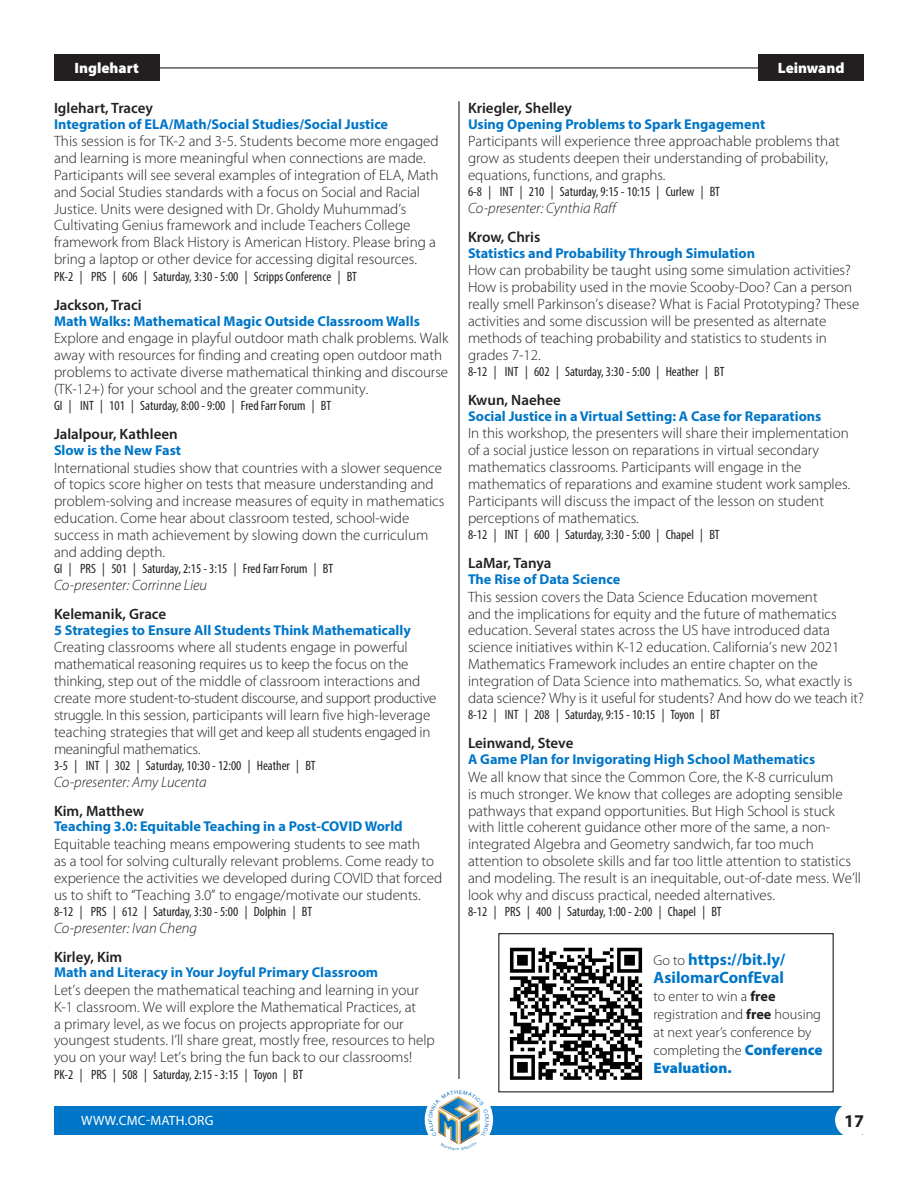
<style>
.page{position:relative;width:918px;height:1188px;background:#fff}
.page>*{position:absolute;margin:0;border:0;box-sizing:border-box;transform-origin:0 0}
.t1{font:700 18px "Myriad Pro";color:#231f20}
.t2{font:700 16.5px/18px "Myriad Pro";color:#0076c8}
.AlphaSec__Session_De{font:300 15px/16.8px "Myriad Pro";color:#231f20}
.AlphaSec__Speaker_Ti{font:600 15px "Myriad Pro";color:#231f20}
.AlphaSec__CoPresente{font:italic 300 15px "Myriad Pro";color:#231f20}
.Speaker_page_header{font:900 15px "Myriad Pro";color:#fff}
.t3{font:900 15px "Myriad Pro";color:#0076c8}
.AlphaSec__Topic{font:700 14.25px "Myriad Pro";color:#0076c8}
.t4{font:300 14.25px/18px "Myriad Pro";color:#231f20}
.AlphaSec__GrdLvl_Ses{font:condensed 13.5px "Myriad Pro";color:#231f20}
.AlphaSec__Session_De-2{font:condensed 13.5px "Myriad Pro";color:#231f20}
.t5{font:13.5px "Myriad Pro";letter-spacing:.02em;color:#fff}
.t6{font:4.95px "Helvetica";color:#1074bc;scale:1.1 1}
.s1{font-weight:300;font-size:14.25px;color:#231f20}
.s2{font-weight:700}
.s3{font-weight:900;font-size:15px;color:#0076c8}
</style>
<div class="page">
<div style="left:54px;top:1106px;width:808px;height:28px;background:#0076c8"></div>
<div style="left:835px;top:1103px;width:35px;height:35px;background:#fff;border-radius:50%"></div>
<div style="left:425px;top:1085px;width:68px;height:69px;background:#fff;border-radius:50%"></div>
<hr style="left:458px;top:101px;width:2px;height:978px;background:#231f20">
<hr style="left:54px;top:67px;width:810px;height:2px;background:#231f20">
<div style="left:54px;top:54px;width:105px;height:27px;background:#231f20"></div>
<div style="left:759px;top:54px;width:105px;height:27px;background:#231f20"></div>
<div style="left:498px;top:933px;width:336px;height:159px;border:1px solid #231f20"></div>
<img style="left:509px;top:947px;width:134px;height:133px">
<svg style="left:428px;top:1096px;width:52px;height:49px"></svg>
<p class="Speaker_page_header" style="left:75px;top:59px;width:66px">Inglehart</p>
<p class="Speaker_page_header" style="left:778px;top:59px;width:68px">Leinwand</p>
<p class="AlphaSec__Speaker_Ti" style="left:54px;top:98px;width:100px">Iglehart, Tracey</p>
<p class="AlphaSec__Topic" style="left:54px;top:114px;width:336px">Integration of ELA/Math/Social Studies/Social Justice</p>
<p class="AlphaSec__Session_De" style="left:54px;top:133px;width:386px">This session is for TK-2 and 3-5. Students become more engaged and learning is more meaningful when connections are made.<br>Participants will see several examples of integration of ELA, Math and Social Studies standards with a focus on Social and Racial Justice. Units were designed with Dr. Gholdy Muhummad’s Cultivating Genius framework and include Teachers College framework from Black History is American History. Please bring a bring a laptop or other device for accessing digital resources.</p>
<p class="AlphaSec__GrdLvl_Ses" style="left:54px;top:268px;width:305px">PK-2 | PRS | 606 | Saturday, 3:30 - 5:00 | Scripps Conference | BT</p>
<p class="AlphaSec__Speaker_Ti" style="left:54px;top:295px;width:89px">Jackson, Traci</p>
<p class="AlphaSec__Topic" style="left:54px;top:311px;width:367px">Math Walks: Mathematical Magic Outside Classroom Walls</p>
<p class="AlphaSec__Session_De" style="left:54px;top:330px;width:396px">Explore and engage in playful outdoor math chalk problems. Walk away with resources for finding and creating open outdoor math problems to activate diverse mathematical thinking and discourse (TK-12+) for your school and the greater community.</p>
<p class="AlphaSec__GrdLvl_Ses" style="left:54px;top:398px;width:279px">GI | INT | 101 | Saturday, 8:00 - 9:00 | Fred Farr Forum | BT</p>
<p class="AlphaSec__Speaker_Ti" style="left:54px;top:425px;width:125px">Jalalpour, Kathleen</p>
<p class="AlphaSec__Topic" style="left:54px;top:441px;width:129px">Slow is the New Fast</p>
<p class="AlphaSec__Session_De" style="left:54px;top:459px;width:392px">International studies show that countries with a slower sequence of topics score higher on tests that measure understanding and problem-solving and increase measures of equity in mathematics education. Come hear about classroom tested, school-wide success in math achievement by slowing down the curriculum and adding depth.</p>
<p class="AlphaSec__GrdLvl_Ses" style="left:54px;top:561px;width:281px">GI | PRS | 501 | Saturday, 2:15 - 3:15 | Fred Farr Forum | BT</p>
<p class="AlphaSec__CoPresente" style="left:54px;top:577px;width:155px">Co-presenter: Corrinne Lieu</p>
<p class="AlphaSec__Speaker_Ti" style="left:54px;top:604px;width:114px">Kelemanik, Grace</p>
<p class="AlphaSec__Topic" style="left:54px;top:621px;width:358px">5 Strategies to Ensure All Students Think Mathematically</p>
<p class="AlphaSec__Session_De" style="left:54px;top:639px;width:384px">Creating classrooms where all students engage in powerful mathematical reasoning requires us to keep the focus on the thinking, step out of the middle of classroom interactions and create more student-to-student discourse, and support productive struggle. In this session, participants will learn five high-leverage teaching strategies that will get and keep all students engaged in meaningful mathematics.</p>
<p class="AlphaSec__GrdLvl_Ses" style="left:54px;top:757px;width:263px">3-5 | INT | 302 | Saturday, 10:30 - 12:00 | Heather | BT</p>
<p class="AlphaSec__CoPresente" style="left:54px;top:774px;width:154px">Co-presenter: Amy Lucenta</p>
<p class="AlphaSec__Speaker_Ti" style="left:54px;top:801px;width:92px">Kim, Matthew</p>
<p class="AlphaSec__Topic" style="left:54px;top:817px;width:350px">Teaching 3.0: Equitable Teaching in a Post-COVID World</p>
<p class="AlphaSec__Session_De" style="left:54px;top:836px;width:390px">Equitable teaching means empowering students to see math<br>as a tool for solving culturally relevant problems. Come ready to experience the activities we developed during COVID that forced us to shift to “Teaching 3.0” to engage/motivate our students.</p>
<p class="AlphaSec__GrdLvl_Ses" style="left:54px;top:903px;width:260px">8-12 | PRS | 612 | Saturday, 3:30 - 5:00 | Dolphin | BT</p>
<p class="AlphaSec__CoPresente" style="left:54px;top:920px;width:144px">Co-presenter: Ivan Cheng</p>
<p class="AlphaSec__Speaker_Ti" style="left:54px;top:947px;width:70px">Kirley, Kim</p>
<p class="AlphaSec__Topic" style="left:54px;top:963px;width:326px">Math and Literacy in Your Joyful Primary Classroom</p>
<p class="AlphaSec__Session_De" style="left:54px;top:982px;width:382px">Let’s deepen the mathematical teaching and learning in your K-1 classroom. We will explore the Mathematical Practices, at<br>a primary level, as we focus on projects appropriate for our youngest students. I’ll share great, mostly free, resources to help you on your way! Let’s bring the fun back to our classrooms!</p>
<p class="AlphaSec__GrdLvl_Ses" style="left:54px;top:1066px;width:251px">PK-2 | PRS | 508 | Saturday, 2:15 - 3:15 | Toyon | BT</p>
<p class="AlphaSec__Speaker_Ti" style="left:468px;top:98px;width:105px">Kriegler, Shelley</p>
<p class="AlphaSec__Topic" style="left:468px;top:114px;width:299px">Using Opening Problems to Spark Engagement</p>
<p class="AlphaSec__Session_De" style="left:468px;top:133px;width:373px">Participants will experience three approachable problems that grow as students deepen their understanding of probability, equations, functions, and graphs.</p>
<p class="AlphaSec__GrdLvl_Ses" style="left:468px;top:184px;width:254px">6-8 | INT | 210 | Saturday, 9:15 - 10:15 | Curlew | BT</p>
<p class="AlphaSec__CoPresente" style="left:468px;top:200px;width:149px">Co-presenter: Cynthia Raff</p>
<p class="AlphaSec__Speaker_Ti" style="left:468px;top:227px;width:74px">Krow, Chris</p>
<p class="AlphaSec__Topic" style="left:468px;top:244px;width:289px">Statistics and Probability Through Simulation</p>
<p class="AlphaSec__Session_De" style="left:468px;top:262px;width:393px">How can probability be taught using some simulation activities?<br>How is probability used in the movie Scooby-Doo? Can a person really smell Parkinson’s disease? What is Facial Prototyping? These activities and some discussion will be presented as alternate methods of teaching probability and statistics to students in grades 7-12.</p>
<p class="AlphaSec__GrdLvl_Ses" style="left:468px;top:363px;width:258px">8-12 | INT | 602 | Saturday, 3:30 - 5:00 | Heather | BT</p>
<p class="AlphaSec__Speaker_Ti" style="left:468px;top:391px;width:94px">Kwun, Naehee</p>
<p class="AlphaSec__Topic" style="left:468px;top:407px;width:355px">Social Justice in a Virtual Setting: A Case for Reparations</p>
<p class="AlphaSec__Session_De" style="left:468px;top:425px;width:384px">In this workshop, the presenters will share their implementation of a social justice lesson on reparations in virtual secondary mathematics classrooms. Participants will engage in the mathematics of reparations and examine student work samples.<br>Participants will discuss the impact of the lesson on student perceptions of mathematics.</p>
<p class="AlphaSec__Session_De-2" style="left:468px;top:527px;width:253px">8-12 | INT | 600 | Saturday, 3:30 - 5:00 | Chapel | BT</p>
<p class="AlphaSec__Speaker_Ti" style="left:468px;top:554px;width:85px">LaMar, Tanya</p>
<p class="AlphaSec__Topic" style="left:468px;top:570px;width:154px">The Rise of Data Science</p>
<p class="AlphaSec__Session_De" style="left:468px;top:588px;width:397px">This session covers the Data Science Education movement<br>and the implications for equity and the future of mathematics education. Several states across the US have introduced data science initiatives within K-12 education. California’s new 2021<br>Mathematics Framework includes an entire chapter on the integration of Data Science into mathematics. So, what exactly is data science? Why is it useful for students? And how do we teach it?</p>
<p class="AlphaSec__GrdLvl_Ses" style="left:468px;top:707px;width:254px">8-12 | INT | 208 | Saturday, 9:15 - 10:15 | Toyon | BT</p>
<p class="AlphaSec__Speaker_Ti" style="left:468px;top:734px;width:107px">Leinwand, Steve</p>
<p class="AlphaSec__Topic" style="left:468px;top:750px;width:349px">A Game Plan for Invigorating High School Mathematics</p>
<p class="AlphaSec__Session_De" style="left:468px;top:769px;width:395px">We all know that since the Common Core, the K-8 curriculum<br>is much stronger. We know that colleges are adopting sensible pathways that expand opportunities. But High School is stuck with little coherent guidance other more of the same, a non&shy;integrated Algebra and Geometry sandwich, far too much attention to obsolete skills and far too little attention to statistics and modeling. The result is an inequitable, out-of-date mess. We’ll look why and discuss practical, needed alternatives.</p>
<p class="AlphaSec__GrdLvl_Ses" style="left:468px;top:904px;width:255px">8-12 | PRS | 400 | Saturday, 1:00 - 2:00 | Chapel | BT</p>
<p class="t2" style="left:654px;top:950px;width:133px"><span class="s1">Go to</span> https://bit.ly/<br>AsilomarConfEval</p>
<p class="t4" style="left:654px;top:987px;width:170px">to enter to win a <span class="s2">free </span>registration and <span class="s2">free</span> housing at next year’s conference by completing the <span class="s3">Conference</span></p>
<p class="t3" style="left:654px;top:1059px;width:80px">Evaluation.</p>
<p class="t5" style="left:81px;top:1112px;width:134px">WWW.CMC-MATH.ORG</p>
<p class="t1" style="left:844px;top:1109px;width:21px">17</p>
<p class="t6" style="left:491px;top:1118px;width:5px;rotate:90deg">U</p>
</div>
